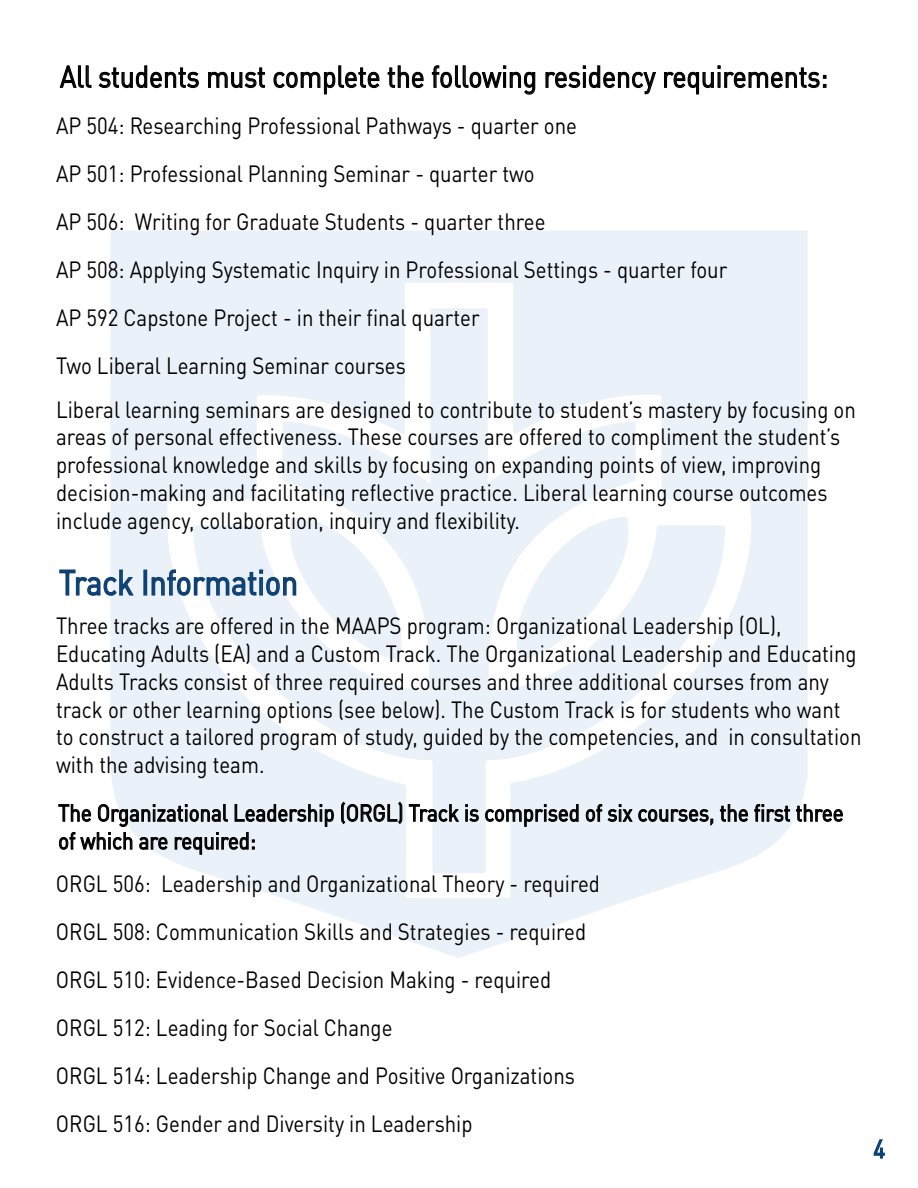
<style>
.page{position:relative;width:918px;height:1188px;background:#fff}
.page>*{position:absolute;margin:0;border:0;box-sizing:border-box;transform-origin:0 0}
.t1{font:34.5px "DIN Pro";color:#0e4174;scale:.88 1}
.t2{font:30px "DIN Pro";color:#000;scale:.88 1}
.t3{font:23.25px/48px "DIN Pro";color:#000;scale:.88 1}
</style>
<div class="page">
<svg style="left:110px;top:231px;width:698px;height:726px;fill:#ebf1f9"></svg>
<svg style="left:193px;top:307px;width:532px;height:566px;fill:#ebf1f9"></svg>
<svg style="left:517px;top:517px;width:112px;height:144px"></svg>
<svg style="left:59px;top:65px;width:33px;height:23px"></svg>
<svg style="left:98px;top:65px;width:101px;height:24px"></svg>
<svg style="left:208px;top:67px;width:57px;height:22px"></svg>
<svg style="left:273px;top:65px;width:107px;height:30px"></svg>
<svg style="left:387px;top:65px;width:37px;height:24px"></svg>
<svg style="left:431px;top:65px;width:105px;height:30px"></svg>
<svg style="left:545px;top:65px;width:111px;height:30px"></svg>
<svg style="left:664px;top:65px;width:163px;height:30px"></svg>
<svg style="left:59px;top:569px;width:76px;height:28px"></svg>
<div style="left:143px;top:570px;width:4px;height:26px;border:2px solid #0e4174"></div>
<svg style="left:151px;top:517px;width:251px;height:144px"></svg>
<svg style="left:485px;top:804px;width:94px;height:23px"></svg>
<svg style="left:585px;top:804px;width:258px;height:23px;background:#b3b7bc"></svg>
<svg style="left:58px;top:801px;width:421px;height:54px"></svg>
<svg style="left:873px;top:1139px;width:12px;height:20px"></svg>
<p class="t2" style="left:60px;top:53px;width:874px">All students must complete the following residency requirements:</p>
<p class="t3" style="left:56px;top:100px;width:764px">AP 504: Researching Professional Pathways - quarter one<br>AP 501: Professional Planning Seminar - quarter two<br>AP 506: Writing for Graduate Students - quarter three<br>AP 508: Applying Systematic Inquiry in Professional Settings - quarter four AP 592 Capstone Project - in their final quarter<br>Two Liberal Learning Seminar courses</p>
<p class="t3" style="left:56px;top:393px;width:911px;line-height:27.9px">Liberal learning seminars are designed to contribute to student’s mastery by focusing on areas of personal effectiveness. These courses are offered to compliment the student’s professional knowledge and skills by focusing on expanding points of view, improving decision-making and facilitating reflective practice. Liberal learning course outcomes include agency, collaboration, inquiry and flexibility.</p>
<h1 class="t1" style="left:59px;top:555px;width:273px">Track Information</h1>
<p class="t3" style="left:56px;top:609px;width:917px;line-height:27.9px">Three tracks are offered in the MAAPS program: Organizational Leadership (OL), Educating Adults (EA) and a Custom Track. The Organizational Leadership and Educating Adults Tracks consist of three required courses and three additional courses from any track or other learning options (see below). The Custom Track is for students who want to construct a tailored program of study, guided by the competencies, and in consultation with the advising team.</p>
<p class="t3" style="left:58px;top:797px;width:894px;line-height:27.9px">The Organizational Leadership (ORGL) Track is comprised of six courses, the first three of which are required:</p>
<p class="t3" style="left:56px;top:857px;width:620px">ORGL 506: Leadership and Organizational Theory - required ORGL 508: Communication Skills and Strategies - required ORGL 510: Evidence-Based Decision Making - required ORGL 512: Leading for Social Change<br>ORGL 514: Leadership Change and Positive Organizations ORGL 516: Gender and Diversity in Leadership</p>
</div>
